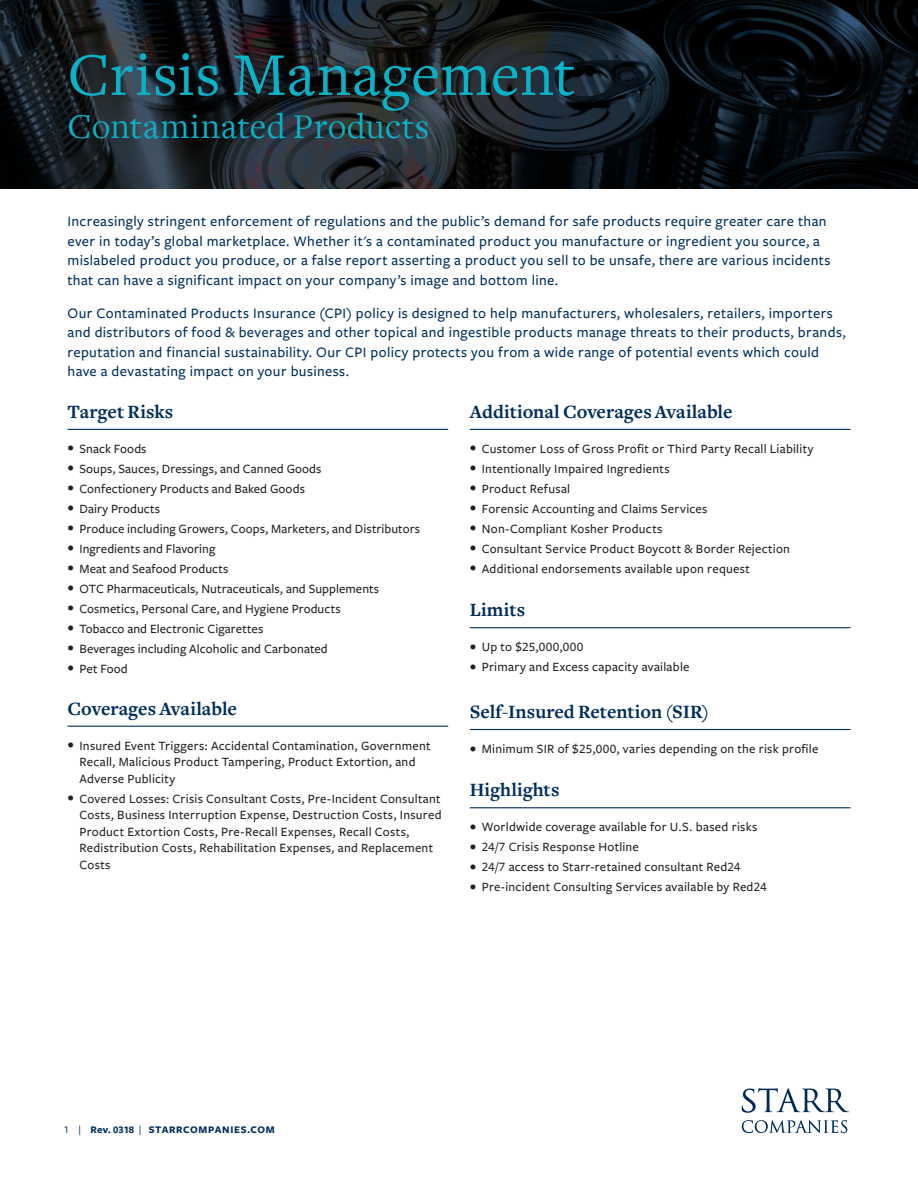
<style>
.page{position:relative;width:918px;height:1188px;background:#fff}
.page>*{position:absolute;margin:0;border:0;box-sizing:border-box;transform-origin:0 0}
.t1{font:63px "Freight Text";letter-spacing:.005em;color:#0bb1c7}
.t2{font:36px "Freight Text";letter-spacing:.015em;color:#0bb1c7}
.Section_Header{font:700 19.5px "Freight Text";color:#002e5e}
.t3{font:500 15px/19.5px "Freight Sans Pro";letter-spacing:.025em;color:#002e5e}
.Body_Bullets{font:500 13.2px/16.5px "Freight Sans Pro";letter-spacing:.015em;color:#231f20}
.Body_Bullets-2{font:500 13.2px "Freight Sans Pro";letter-spacing:.035em;color:#231f20}
.t4{font:700 10.5px "Freight Sans Pro";letter-spacing:.055em;color:#002e5e}
.Body_Title{font:500 10.5px "Freight Sans Pro";color:#002e5e}
.s1{font-weight:500}
</style>
<div class="page">
<svg style="left:742px;top:1088px;width:107px;height:25px"></svg>
<svg style="left:742px;top:1120px;width:105px;height:13px"></svg>
<hr style="left:68px;top:429px;width:380px;height:1px;background:#002e5e">
<hr style="left:68px;top:726px;width:380px;height:1px;background:#002e5e">
<svg style="left:0;top:0;width:918px;height:189px;background:#080e13"></svg>
<img style="left:0;top:1px;width:810px;height:188px">
<hr style="left:470px;top:429px;width:381px;height:1px;background:#002e5e">
<hr style="left:470px;top:627px;width:381px;height:1px;background:#002e5e">
<hr style="left:470px;top:729px;width:381px;height:1px;background:#002e5e">
<hr style="left:470px;top:807px;width:381px;height:1px;background:#002e5e">
<p class="t1" style="left:68px;top:40px;width:509px">Crisis Management</p>
<p class="t2" style="left:68px;top:107px;width:363px">Contaminated Products</p>
<p class="t3" style="left:68px;top:211px;width:765px">Increasingly stringent enforcement of regulations and the public’s demand for safe products require greater care than ever in today’s global marketplace. Whether it's a contaminated product you manufacture or ingredient you source, a mislabeled product you produce, or a false report asserting a product you sell to be unsafe, there are various incidents that can have a significant impact on your company’s image and bottom line.</p>
<p class="t3" style="left:68px;top:302px;width:780px">Our Contaminated Products Insurance (CPI) policy is designed to help manufacturers, wholesalers, retailers, importers and distributors of food &amp; beverages and other topical and ingestible products manage threats to their products, brands, reputation and financial sustainability. Our CPI policy protects you from a wide range of potential events which could have a devastating impact on your business.</p>
<p class="Section_Header" style="left:68px;top:401px;width:107px">Target Risks</p>
<p class="Body_Bullets" style="left:68px;top:440px;width:81px">• Snack Foods</p>
<p class="Body_Bullets" style="left:68px;top:460px;width:256px">• Soups, Sauces, Dressings, and Canned Goods</p>
<p class="Body_Bullets" style="left:68px;top:480px;width:239px">• Confectionery Products and Baked Goods</p>
<p class="Body_Bullets" style="left:68px;top:500px;width:94px">• Dairy Products</p>
<p class="Body_Bullets" style="left:68px;top:520px;width:354px">• Produce including Growers, Coops, Marketers, and Distributors</p>
<p class="Body_Bullets" style="left:68px;top:540px;width:149px">• Ingredients and Flavoring</p>
<p class="Body_Bullets" style="left:68px;top:560px;width:163px">• Meat and Seafood Products</p>
<p class="Body_Bullets" style="left:68px;top:580px;width:313px">• OTC Pharmaceuticals, Nutraceuticals, and Supplements</p>
<p class="Body_Bullets" style="left:68px;top:600px;width:275px">• Cosmetics, Personal Care, and Hygiene Products</p>
<p class="Body_Bullets" style="left:68px;top:620px;width:197px">• Tobacco and Electronic Cigarettes</p>
<p class="Body_Bullets" style="left:68px;top:640px;width:262px">• Beverages including Alcoholic and Carbonated</p>
<p class="Body_Bullets" style="left:68px;top:660px;width:62px">• Pet Food</p>
<p class="Section_Header" style="left:68px;top:698px;width:171px">Coverages Available</p>
<p class="Body_Bullets" style="left:80px;top:737px;width:353px;text-indent:-12px">• Insured Event Triggers: Accidental Contamination, Government<br>Recall, Malicious Product Tampering, Product Extortion, and<br>Adverse Publicity</p>
<p class="Body_Bullets" style="left:80px;top:790px;width:364px;text-indent:-12px">• Covered Losses: Crisis Consultant Costs, Pre-Incident Consultant Costs, Business Interruption Expense, Destruction Costs, Insured Product Extortion Costs, Pre-Recall Expenses, Recall Costs, Redistribution Costs, Rehabilitation Expenses, and Replacement Costs</p>
<p class="Section_Header" style="left:470px;top:401px;width:264px">Additional Coverages Available</p>
<p class="Body_Bullets" style="left:470px;top:440px;width:345px">• Customer Loss of Gross Profit or Third Party Recall Liability</p>
<p class="Body_Bullets" style="left:470px;top:460px;width:201px">• Intentionally Impaired Ingredients</p>
<p class="Body_Bullets" style="left:470px;top:480px;width:102px">• Product Refusal</p>
<p class="Body_Bullets" style="left:470px;top:500px;width:239px">• Forensic Accounting and Claims Services</p>
<p class="Body_Bullets" style="left:470px;top:520px;width:194px">• Non-Compliant Kosher Products</p>
<p class="Body_Bullets" style="left:470px;top:540px;width:322px">• Consultant Service Product Boycott &amp; Border Rejection</p>
<p class="Body_Bullets" style="left:470px;top:560px;width:282px">• Additional endorsements available upon request</p>
<p class="Section_Header" style="left:470px;top:599px;width:57px">Limits</p>
<p class="Body_Bullets-2" style="left:470px;top:638px;width:115px">• Up to $25,000,000</p>
<p class="Body_Bullets" style="left:470px;top:658px;width:221px">• Primary and Excess capacity available</p>
<p class="Section_Header" style="left:470px;top:701px;width:241px">Self-Insured Retention (SIR)</p>
<p class="Body_Bullets" style="left:470px;top:740px;width:350px">• Minimum SIR of $25,000, varies depending on the risk profile</p>
<p class="Section_Header" style="left:470px;top:779px;width:91px">Highlights</p>
<p class="Body_Bullets" style="left:470px;top:818px;width:289px">• Worldwide coverage available for U.S. based risks</p>
<p class="Body_Bullets" style="left:470px;top:838px;width:171px">• 24/7 Crisis Response Hotline</p>
<p class="Body_Bullets" style="left:470px;top:858px;width:272px">• 24/7 access to Starr-retained consultant Red24</p>
<p class="Body_Bullets" style="left:470px;top:878px;width:298px">• Pre-incident Consulting Services available by Red24</p>
<p class="Body_Title" style="left:64px;top:1123px;width:7px">1</p>
<p class="t4" style="left:78px;top:1122px;width:198px"><span class="s1">|</span> Rev. 0318 <span class="s1">|</span> STARRCOMPANIES.COM</p>
</div>
